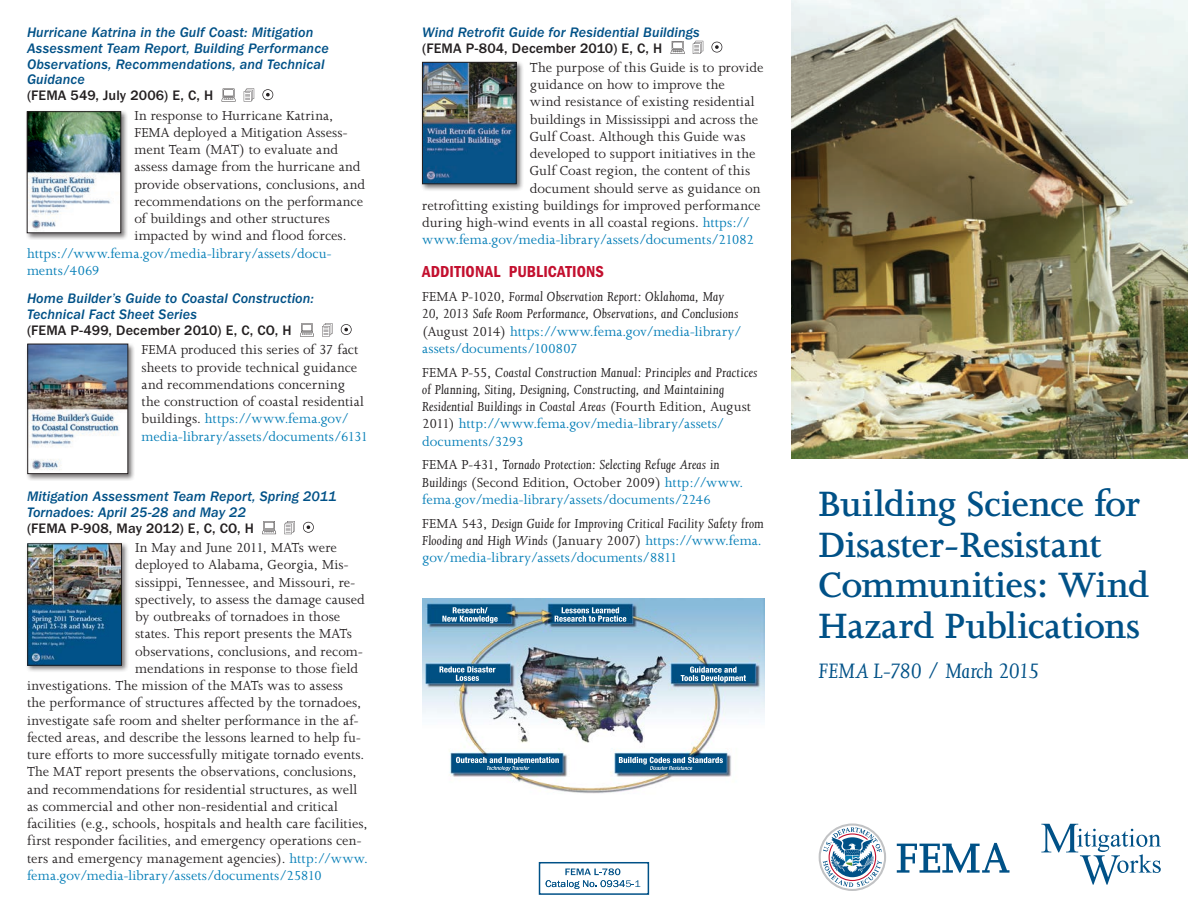
<style>
.page{position:relative;width:1188px;height:918px;background:#fff}
.page>*{position:absolute;margin:0;border:0;box-sizing:border-box;transform-origin:0 0}
.t1{font:600 40.5px/40.5px "Joanna";letter-spacing:-.01em;color:#005187}
.t2{font:italic 24px "Joanna";letter-spacing:-.02em;color:#005187}
.t3{font:16.5px "ITC Franklin Gothic Std Dm Cd";letter-spacing:.005em;color:#c3102f}
.t4{font:15px/17.2px "Joanna";letter-spacing:.005em;color:#231f20}
.t5{font:italic 15px/17.2px "Joanna";letter-spacing:.01em;color:#231f20}
.t6{font:15px/17.2px "Joanna";letter-spacing:.005em;color:#007cb6}
.t7{font:14.25px/15.8px "ITC Franklin Gothic Std Med It";letter-spacing:.005em;color:#005187}
.t8{font:500 14.25px "ITC Franklin Gothic Std";letter-spacing:.01em;color:#231f20}
.s1{color:#007cb6}
.s2{font-style:normal}
.s3{color:#231f20}
.s4{font-style:normal;color:#007cb6}
.s5{font-style:italic;color:#231f20}
</style>
<div class="page">
<svg style="left:222px;top:89px;width:14px;height:13px"></svg>
<svg style="left:244px;top:88px;width:10px;height:14px"></svg>
<svg style="left:262px;top:89px;width:11px;height:11px"></svg>
<div style="left:25px;top:109px;width:103px;height:131px;background:#231f20;opacity:.6"></div>
<img style="left:29px;top:113px;width:90px;height:118px">
<div style="left:27px;top:111px;width:94px;height:122px;border:1px solid #231f20"></div>
<svg style="left:300px;top:323px;width:14px;height:13px"></svg>
<svg style="left:322px;top:323px;width:11px;height:13px"></svg>
<svg style="left:341px;top:324px;width:11px;height:11px"></svg>
<div style="left:25px;top:342px;width:110px;height:139px;background:#231f20;opacity:.6"></div>
<img style="left:30px;top:346px;width:96px;height:126px">
<div style="left:28px;top:344px;width:100px;height:130px;border:1px solid #231f20"></div>
<svg style="left:262px;top:521px;width:14px;height:13px"></svg>
<svg style="left:284px;top:521px;width:11px;height:13px"></svg>
<svg style="left:303px;top:522px;width:11px;height:11px"></svg>
<div style="left:25px;top:542px;width:104px;height:131px;background:#231f20;opacity:.6"></div>
<img style="left:30px;top:546px;width:90px;height:117px">
<div style="left:28px;top:544px;width:94px;height:121px;border:1px solid #231f20"></div>
<svg style="left:671px;top:41px;width:14px;height:13px"></svg>
<svg style="left:693px;top:41px;width:10px;height:13px"></svg>
<svg style="left:711px;top:42px;width:11px;height:11px"></svg>
<div style="left:420px;top:60px;width:104px;height:131px;background:#231f20;opacity:.6"></div>
<img style="left:424px;top:64px;width:90px;height:118px">
<div style="left:422px;top:62px;width:94px;height:122px;border:1px solid #231f20"></div>
<img style="left:422px;top:598px;width:342px;height:196px">
<img style="left:442px;top:607px;width:47px;height:15px">
<img style="left:562px;top:607px;width:57px;height:6px">
<img style="left:555px;top:616px;width:71px;height:6px">
<img style="left:690px;top:667px;width:47px;height:6px">
<img style="left:619px;top:757px;width:103px;height:6px">
<img style="left:650px;top:766px;width:42px;height:4px">
<img style="left:456px;top:757px;width:103px;height:6px">
<img style="left:487px;top:766px;width:42px;height:5px">
<img style="left:439px;top:666px;width:57px;height:7px">
<img style="left:792px;top:0;width:396px;height:459px">
<svg style="left:1041px;top:824px;width:120px;height:61px"></svg>
<svg style="left:897px;top:843px;width:113px;height:30px"></svg>
<svg style="left:819px;top:824px;width:67px;height:67px"></svg>
<svg style="left:546px;top:868px;width:94px;height:21px"></svg>
<div style="left:539px;top:862px;width:110px;height:33px;border:2px solid #005187"></div>
<p class="t7" style="left:27px;top:25px;width:303px">Hurricane Katrina in the Gulf Coast: Mitigation Assessment Team Report, Building Performance Observations, Recommendations, and Technical Guidance</p>
<p class="t8" style="left:27px;top:87px;width:188px">(FEMA 549, July 2006) E, C, H</p>
<p class="t4" style="left:134px;top:107px;width:201px">In response to Hurricane Katrina,</p>
<p class="t4" style="left:134px;top:124px;width:215px">FEMA deployed a Mitigation Assess-</p>
<p class="t4" style="left:134px;top:141px;width:205px">ment Team (MAT) to evaluate and</p>
<p class="t4" style="left:134px;top:158px;width:228px">assess damage from the hurricane and</p>
<p class="t4" style="left:134px;top:176px;width:232px">provide observations, conclusions, and</p>
<p class="t4" style="left:134px;top:193px;width:230px">recommendations on the performance</p>
<p class="t4" style="left:134px;top:210px;width:197px">of buildings and other structures</p>
<p class="t4" style="left:134px;top:227px;width:214px">impacted by wind and flood forces.</p>
<p class="t6" style="left:27px;top:245px;width:306px">https://www.fema.gov/media-library/assets/docu-</p>
<p class="t6" style="left:27px;top:262px;width:74px">ments/4069</p>
<p class="t7" style="left:27px;top:291px;width:288px">Home Builder’s Guide to Coastal Construction:<br>Technical Fact Sheet Series</p>
<p class="t8" style="left:27px;top:322px;width:266px">(FEMA P-499, December 2010) E, C, CO, H</p>
<p class="t4" style="left:142px;top:341px;width:228px">FEMA produced this series of 37 fact sheets to provide technical guidance and recommendations concerning<br>the construction of coastal residential buildings. <span class="s1">https://www.fema.gov/ media-library/assets/documents/6131</span></p>
<p class="t7" style="left:27px;top:489px;width:311px">Mitigation Assessment Team Report, Spring 2011<br>Tornadoes: April 25-28 and May 22</p>
<p class="t8" style="left:27px;top:520px;width:228px">(FEMA P-908, May 2012) E, C, CO, H</p>
<p class="t4" style="left:135px;top:539px;width:203px">In May and June 2011, MATs were</p>
<p class="t4" style="left:135px;top:556px;width:215px">deployed to Alabama, Georgia, Mis-</p>
<p class="t4" style="left:135px;top:574px;width:222px">sissippi, Tennessee, and Missouri, re-</p>
<p class="t4" style="left:135px;top:591px;width:231px">spectively, to assess the damage caused</p>
<p class="t4" style="left:135px;top:608px;width:207px">by outbreaks of tornadoes in those</p>
<p class="t4" style="left:135px;top:625px;width:218px">states. This report presents the MATs</p>
<p class="t4" style="left:135px;top:643px;width:229px">observations, conclusions, and recom-</p>
<p class="t4" style="left:135px;top:660px;width:224px">mendations in response to those field</p>
<p class="t4" style="left:27px;top:677px;width:318px">investigations. The mission of the MATs was to assess</p>
<p class="t4" style="left:27px;top:694px;width:336px">the performance of structures affected by the tornadoes,</p>
<p class="t4" style="left:27px;top:712px;width:333px">investigate safe room and shelter performance in the af-</p>
<p class="t4" style="left:27px;top:729px;width:336px">fected areas, and describe the lessons learned to help fu-</p>
<p class="t4" style="left:27px;top:746px;width:339px">ture efforts to more successfully mitigate tornado events.</p>
<p class="t4" style="left:27px;top:763px;width:331px">The MAT report presents the observations, conclusions,</p>
<p class="t4" style="left:27px;top:781px;width:332px">and recommendations for residential structures, as well</p>
<p class="t4" style="left:27px;top:798px;width:312px">as commercial and other non-residential and critical</p>
<p class="t4" style="left:27px;top:815px;width:342px">facilities (e.g., schools, hospitals and health care facilities,</p>
<p class="t4" style="left:27px;top:832px;width:336px">first responder facilities, and emergency operations cen-</p>
<p class="t4" style="left:27px;top:850px;width:342px">ters and emergency management agencies). <span class="s1">http://www.</span></p>
<p class="t6" style="left:27px;top:867px;width:297px">fema.gov/media-library/assets/documents/25810</p>
<p class="t7" style="left:422px;top:24px;width:279px">Wind Retrofit Guide for Residential Buildings</p>
<p class="t8" style="left:422px;top:40px;width:242px">(FEMA P-804, December 2010) E, C, H</p>
<p class="t4" style="left:530px;top:59px;width:235px">The purpose of this Guide is to provide</p>
<p class="t4" style="left:530px;top:76px;width:197px">guidance on how to improve the</p>
<p class="t4" style="left:530px;top:93px;width:226px">wind resistance of existing residential</p>
<p class="t4" style="left:530px;top:111px;width:230px">buildings in Mississippi and across the</p>
<p class="t4" style="left:530px;top:128px;width:217px">Gulf Coast. Although this Guide was</p>
<p class="t4" style="left:530px;top:145px;width:227px">developed to support initiatives in the</p>
<p class="t4" style="left:530px;top:162px;width:222px">Gulf Coast region, the content of this</p>
<p class="t4" style="left:530px;top:180px;width:232px">document should serve as guidance on</p>
<p class="t4" style="left:422px;top:197px;width:340px">retrofitting existing buildings for improved performance</p>
<p class="t4" style="left:422px;top:214px;width:329px">during high-wind events in all coastal regions. <span class="s1">https://</span></p>
<p class="t6" style="left:422px;top:231px;width:334px">www.fema.gov/media-library/assets/documents/21082</p>
<p class="t3" style="left:422px;top:263px;width:183px">ADDITIONAL PUBLICATIONS</p>
<p class="t5" style="left:422px;top:288px;width:318px"><span class="s2">FEMA P-1020,</span> Formal Observation Report: Oklahoma, May<br>20, 2013 Safe Room Performance, Observations, and Conclusions</p>
<p class="t6" style="left:422px;top:323px;width:321px"><span class="s3">(August 2014)</span> https://www.fema.gov/media-library/ assets/documents/100807</p>
<p class="t5" style="left:422px;top:364px;width:337px"><span class="s2">FEMA P-55,</span> Coastal Construction Manual: Principles and Practices of Planning, Siting, Designing, Constructing, and Maintaining Residential Buildings in Coastal Areas <span class="s2">(Fourth Edition, August 2011)</span> <span class="s4">http://www.fema.gov/media-library/assets/ documents/3293</span></p>
<p class="t6" style="left:422px;top:456px;width:322px"><span class="s3">FEMA P-431,</span> <span class="s5">Tornado Protection: Selecting Refuge Areas in<br>Buildings</span> <span class="s3">(Second Edition, October 2009)</span> http://www. fema.gov/media-library/assets/documents/2246</p>
<p class="t5" style="left:422px;top:515px;width:343px"><span class="s2">FEMA 543,</span> Design Guide for Improving Critical Facility Safety from<br>Flooding and High Winds <span class="s2">(January 2007)</span> <span class="s4">https://www.fema.</span></p>
<p class="t6" style="left:422px;top:549px;width:257px">gov/media-library/assets/documents/8811</p>
<h1 class="t1" style="left:819px;top:484px;width:332px">Building Science for<br>Disaster-Resistant<br>Communities: Wind<br>Hazard Publications</h1>
<p class="t2" style="left:819px;top:658px;width:223px">FEMA L-780 / March 2015</p>
</div>
